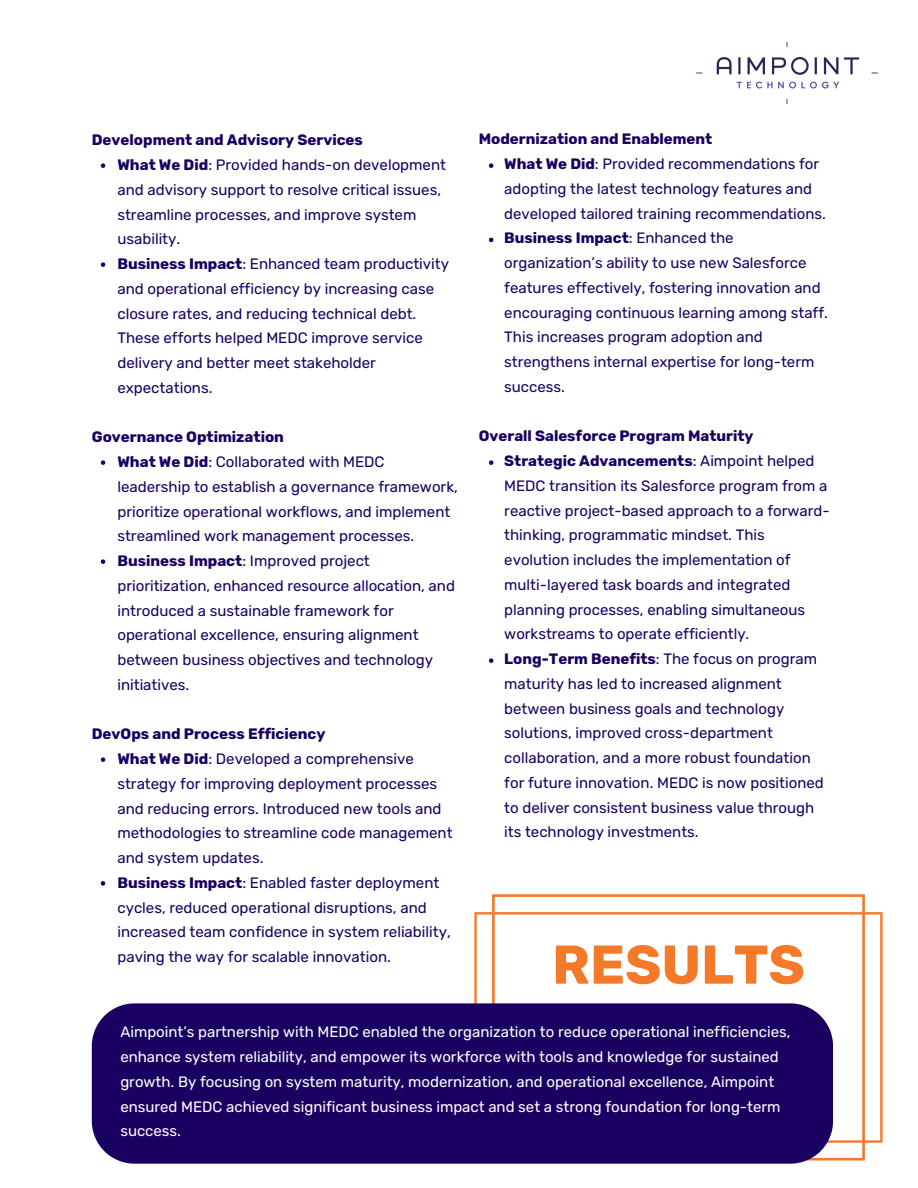
<style>
.page{position:relative;width:918px;height:1188px;background:#fff}
.page>*{position:absolute;margin:0;border:0;box-sizing:border-box;transform-origin:0 0}
.t1{font:700 54.6px "Rubik";color:#f47929}
.t2{font:15px/24.8px "Rubik";color:#1a0061}
.t3{font:15px/24.8px "Rubik";color:#fff}
.t4{font:700 15px "Rubik";color:#1a0061}
.s1{font-weight:700}
</style>
<div class="page">
<img style="left:696px;top:42px;width:182px;height:62px">
<svg style="left:474px;top:894px;width:408px;height:266px"></svg>
<div style="left:92px;top:1003px;width:741px;height:161px;background:#1a0061"></div>
<svg style="left:101px;top:163px;width:4px;height:5px"></svg>
<svg style="left:101px;top:262px;width:4px;height:5px"></svg>
<svg style="left:101px;top:460px;width:4px;height:5px"></svg>
<svg style="left:101px;top:559px;width:4px;height:5px"></svg>
<svg style="left:101px;top:757px;width:4px;height:5px"></svg>
<svg style="left:101px;top:881px;width:4px;height:5px"></svg>
<svg style="left:489px;top:163px;width:4px;height:5px"></svg>
<svg style="left:489px;top:238px;width:4px;height:4px"></svg>
<svg style="left:489px;top:460px;width:4px;height:5px"></svg>
<svg style="left:489px;top:658px;width:4px;height:5px"></svg>
<h2 class="t4" style="left:92px;top:131px;width:273px">Development and Advisory Services</h2>
<p class="t2" style="left:117px;top:153px;width:330px"><span class="s1">What We Did</span>: Provided hands-on development and advisory support to resolve critical issues, streamline processes, and improve system usability.</p>
<p class="t2" style="left:117px;top:252px;width:333px"><span class="s1">Business Impact</span>: Enhanced team productivity and operational efficiency by increasing case closure rates, and reducing technical debt.<br>These efforts helped MEDC improve service delivery and better meet stakeholder expectations.</p>
<h2 class="t4" style="left:92px;top:428px;width:194px">Governance Optimization</h2>
<p class="t2" style="left:117px;top:450px;width:342px"><span class="s1">What We Did</span>: Collaborated with MEDC leadership to establish a governance framework, prioritize operational workflows, and implement streamlined work management processes.</p>
<p class="t2" style="left:117px;top:549px;width:339px"><span class="s1">Business Impact</span>: Improved project prioritization, enhanced resource allocation, and introduced a sustainable framework for operational excellence, ensuring alignment between business objectives and technology initiatives.</p>
<h2 class="t4" style="left:92px;top:725px;width:235px">DevOps and Process Efficiency</h2>
<p class="t2" style="left:117px;top:747px;width:337px"><span class="s1">What We Did</span>: Developed a comprehensive strategy for improving deployment processes and reducing errors. Introduced new tools and methodologies to streamline code management and system updates.</p>
<p class="t2" style="left:117px;top:870px;width:335px"><span class="s1">Business Impact</span>: Enabled faster deployment cycles, reduced operational disruptions, and increased team confidence in system reliability, paving the way for scalable innovation.</p>
<h2 class="t4" style="left:479px;top:130px;width:235px">Modernization and Enablement</h2>
<p class="t2" style="left:504px;top:152px;width:323px"><span class="s1">What We Did</span>: Provided recommendations for adopting the latest technology features and developed tailored training recommendations.</p>
<p class="t2" style="left:504px;top:226px;width:325px"><span class="s1">Business Impact</span>: Enhanced the organization’s ability to use new Salesforce features effectively, fostering innovation and encouraging continuous learning among staff.<br>This increases program adoption and strengthens internal expertise for long-term success.</p>
<h2 class="t4" style="left:479px;top:427px;width:276px">Overall Salesforce Program Maturity</h2>
<p class="t2" style="left:504px;top:449px;width:327px"><span class="s1">Strategic Advancements</span>: Aimpoint helped MEDC transition its Salesforce program from a reactive project-based approach to a forward&shy;thinking, programmatic mindset. This evolution includes the implementation of multi-layered task boards and integrated planning processes, enabling simultaneous workstreams to operate efficiently.</p>
<p class="t2" style="left:504px;top:647px;width:321px"><span class="s1">Long-Term Benefits</span>: The focus on program maturity has led to increased alignment between business goals and technology solutions, improved cross-department collaboration, and a more robust foundation for future innovation. MEDC is now positioned to deliver consistent business value through its technology investments.</p>
<h1 class="t1" style="left:552px;top:933px;width:254px">RESULTS</h1>
<p class="t3" style="left:120px;top:1020px;width:672px">Aimpoint’s partnership with MEDC enabled the organization to reduce operational inefficiencies, enhance system reliability, and empower its workforce with tools and knowledge for sustained growth. By focusing on system maturity, modernization, and operational excellence, Aimpoint ensured MEDC achieved significant business impact and set a strong foundation for long-term success.</p>
</div>
